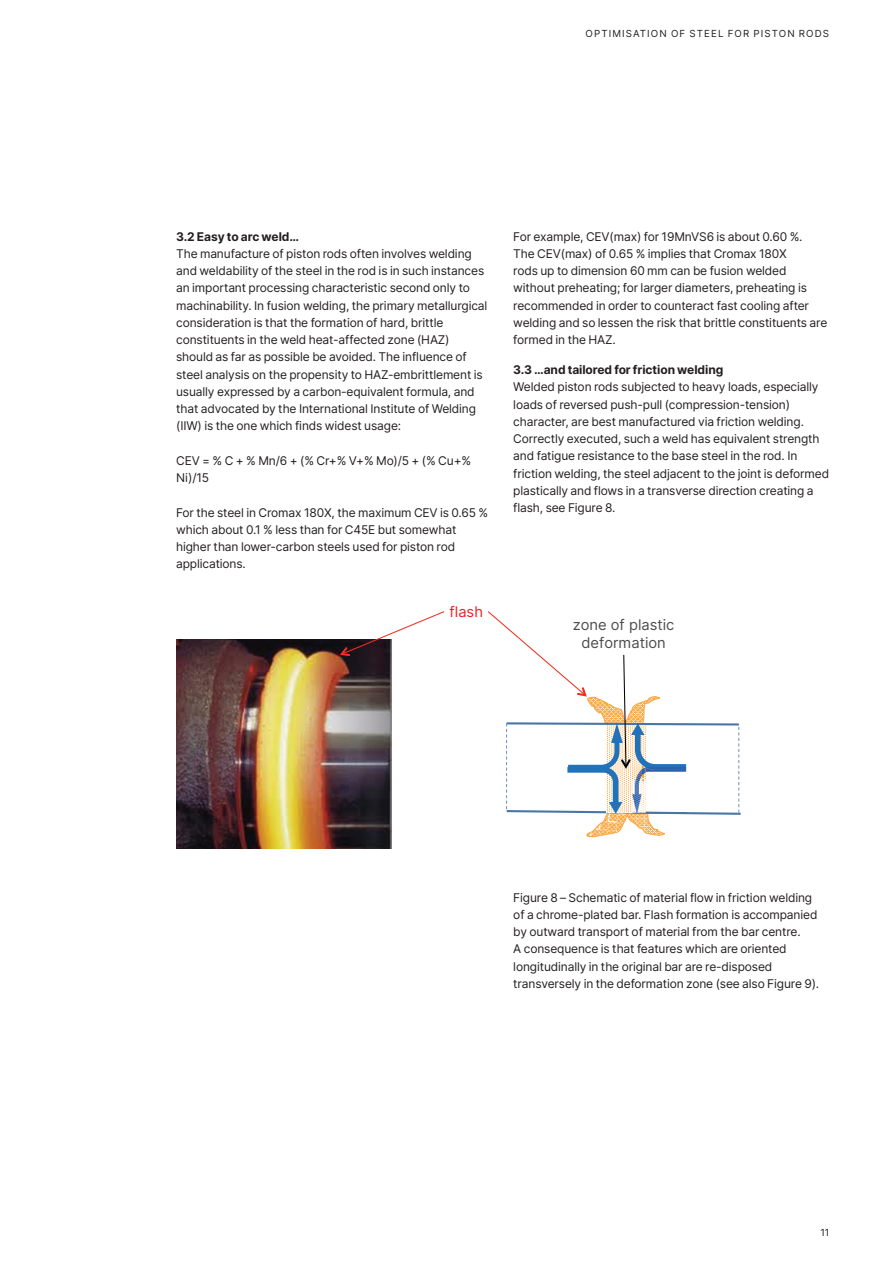
<style>
.page{position:relative;width:893px;height:1263px;background:#fff}
.page>*{position:absolute;margin:0;border:0;box-sizing:border-box;transform-origin:0 0}
.t1{font:14.7px/17.7px "Inter";color:#4d4d4f;text-align:center}
.t2{font:14.7px "Inter";color:#ee1f23}
.Body_Copy___Inter_Regular{font:12px/17.2px "Inter";letter-spacing:-.01em;color:#231f20}
.Sub_Headline_Body___Inter_Bold{font:700 12px "Inter";letter-spacing:-.005em;color:#231f20}
.t3{font:9.75px "Inter";letter-spacing:.11em;color:#231f20}
</style>
<div class="page">
<img style="left:176px;top:639px;width:215px;height:209px">
<svg style="left:488px;top:611px;width:253px;height:227px"></svg>
<svg style="left:340px;top:611px;width:104px;height:45px"></svg>
<img style="left:632px;top:780px;width:14px;height:24px">
<p class="t3" style="left:586px;top:26px;width:245px">OPTIMISATION OF STEEL FOR PISTON RODS</p>
<p class="Sub_Headline_Body___Inter_Bold" style="left:176px;top:227px;width:124px">3.2 Easy to arc weld…</p>
<p class="Body_Copy___Inter_Regular" style="left:176px;top:245px;width:313px">The manufacture of piston rods often involves welding and weldability of the steel in the rod is in such instances an important processing characteristic second only to machinability. In fusion welding, the primary metallurgical consideration is that the formation of hard, brittle constituents in the weld heat-affected zone (HAZ) should as far as possible be avoided. The influence of steel analysis on the propensity to HAZ-embrittlement is usually expressed by a carbon-equivalent formula, and that advocated by the International Institute of Welding (IIW) is the one which finds widest usage:</p>
<p class="Body_Copy___Inter_Regular" style="left:176px;top:452px;width:297px">CEV = % C + % Mn/6 + (% Cr+% V+% Mo)/5 + (% Cu+%<br>Ni)/15</p>
<p class="Body_Copy___Inter_Regular" style="left:176px;top:503px;width:314px">For the steel in Cromax 180X, the maximum CEV is 0.65 % which about 0.1 % less than for C45E but somewhat higher than lower-carbon steels used for piston rod applications.</p>
<p class="t2" style="left:450px;top:603px;width:35px">flash</p>
<p class="Body_Copy___Inter_Regular" style="left:513px;top:227px;width:315px">For example, CEV(max) for 19MnVS6 is about 0.60 %.<br>The CEV(max) of 0.65 % implies that Cromax 180X<br>rods up to dimension 60 mm can be fusion welded without preheating; for larger diameters, preheating is recommended in order to counteract fast cooling after welding and so lessen the risk that brittle constituents are formed in the HAZ.</p>
<p class="Sub_Headline_Body___Inter_Bold" style="left:513px;top:361px;width:212px">3.3 …and tailored for friction welding</p>
<p class="Body_Copy___Inter_Regular" style="left:513px;top:378px;width:317px">Welded piston rods subjected to heavy loads, especially loads of reversed push-pull (compression-tension) character, are best manufactured via friction welding.<br>Correctly executed, such a weld has equivalent strength and fatigue resistance to the base steel in the rod. In friction welding, the steel adjacent to the joint is deformed plastically and flows in a transverse direction creating a flash, see Figure 8.</p>
<p class="t1" style="left:573px;top:616px;width:103px">zone of plastic deformation</p>
<p class="Body_Copy___Inter_Regular" style="left:513px;top:888px;width:307px">Figure 8 – Schematic of material flow in friction welding of a chrome-plated bar. Flash formation is accompanied by outward transport of material from the bar centre.<br>A consequence is that features which are oriented longitudinally in the original bar are re-disposed transversely in the deformation zone (see also Figure 9).</p>
<p class="t3" style="left:820px;top:1225px;width:10px">11</p>
</div>
